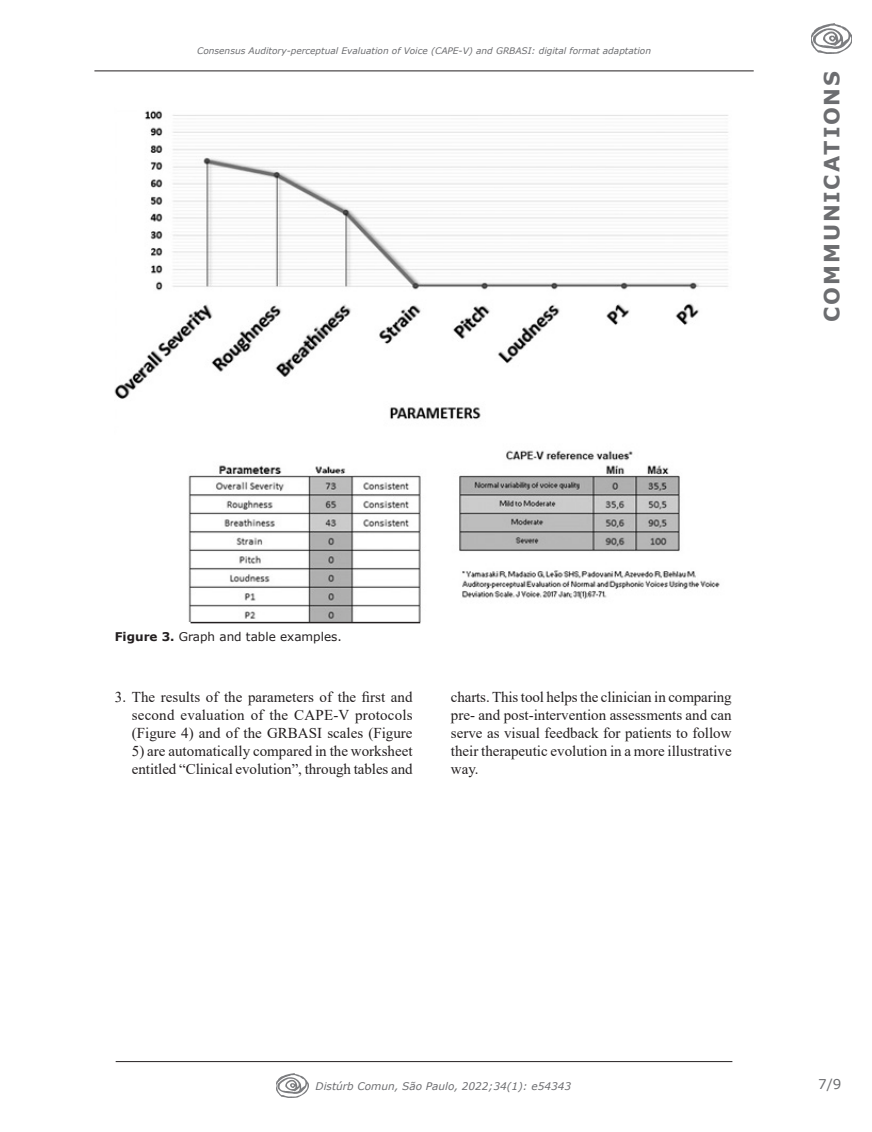
<style>
.page{position:relative;width:872px;height:1132px;background:#fff}
.page>*{position:absolute;margin:0;border:0;box-sizing:border-box;transform-origin:0 0}
.t1{font:700 21px "Verdana";letter-spacing:.095em;color:#6c6d70}
.t2{font:15px/18px "Times New Roman";color:#231f20;text-align:justify}
.t3{font:13.5px "Verdana";color:#6c6d70}
.Tabelas_e_Gráficos{font:12px "Verdana";color:#231f20}
.t4{font:italic 10.5px "Verdana";color:#6c6d70}
.t5{font:italic 9px "Verdana";color:#6c6d70}
.s1{font-weight:700}
</style>
<div class="page">
<hr style="left:94px;top:70px;width:659px;height:1px;background:#231f20">
<img style="left:811px;top:24px;width:40px;height:29px">
<hr style="left:116px;top:1060px;width:616px;height:1px;background:#231f20">
<img style="left:276px;top:1073px;width:32px;height:23px">
<img style="left:115px;top:110px;width:613px;height:511px">
<hr style="left:190px;top:621px;width:230px;height:2px;background:#231f20">
<p class="t5" style="left:197px;top:44px;width:455px">Consensus Auditory-perceptual Evaluation of Voice (CAPE-V) and GRBASI: digital format adaptation</p>
<h1 class="t1" style="left:817px;top:322px;width:253px;rotate:-90deg">COMMUNICATIONS</h1>
<p class="Tabelas_e_Gráficos" style="left:115px;top:627px;width:228px"><span class="s1">Figure 3.</span> Graph and table examples.</p>
<p class="t2" style="left:132px;top:687px;width:282px;text-indent:-17px">3. The results of the parameters of the first and second evaluation of the CAPE-V protocols (Figure 4) and of the GRBASI scales (Figure</p>
<p class="t2" style="left:132px;top:741px;width:282px">5) are automatically compared in the worksheet entitled “Clinical evolution”, through tables and</p>
<p class="t2" style="left:451px;top:687px;width:282px">charts. This tool helps the clinician in comparing pre- and post-intervention assessments and can serve as visual feedback for patients to follow their therapeutic evolution in a more illustrative way.</p>
<p class="t4" style="left:315px;top:1078px;width:257px">Distúrb Comun, São Paulo, 2022;34(1): e54343</p>
<p class="t3" style="left:818px;top:1074px;width:25px">7/9</p>
</div>
